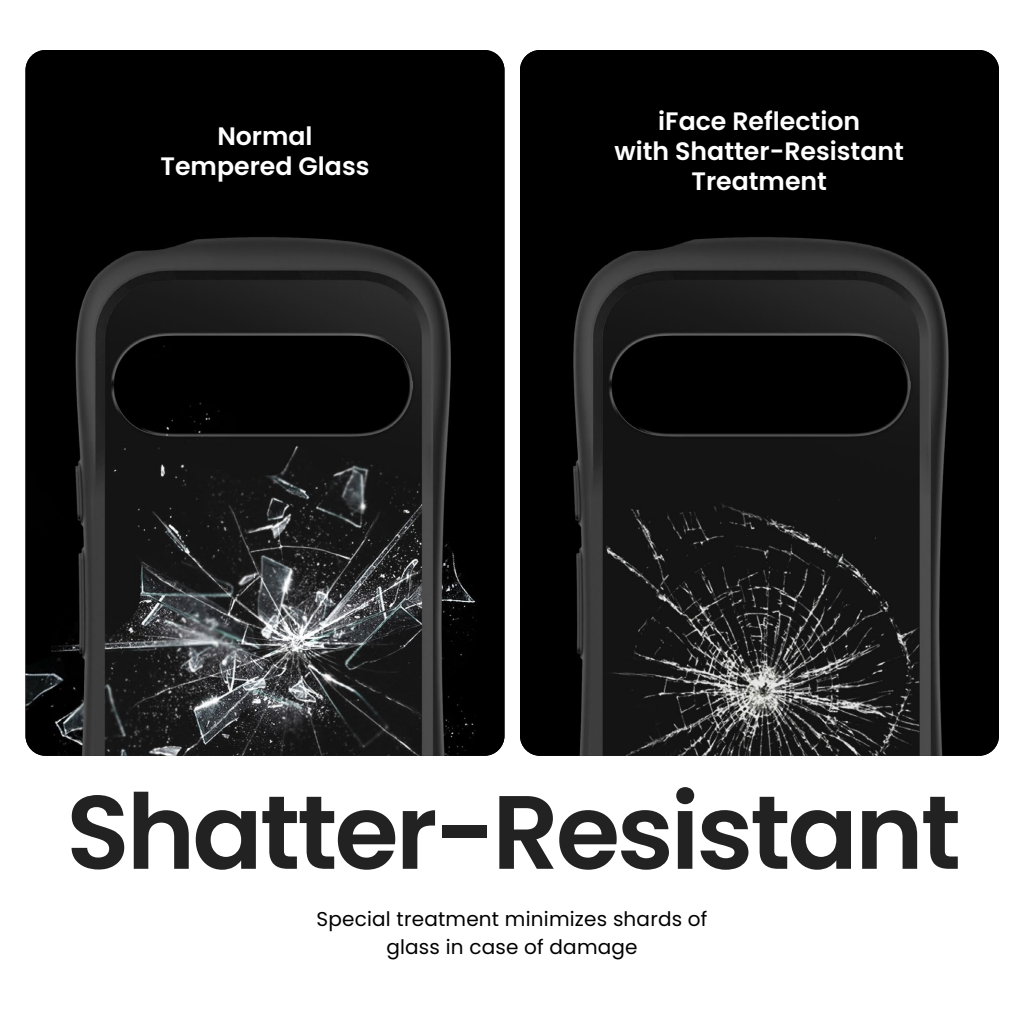
<style>
.page{position:relative;width:1024px;height:1024px;background:#fff}
.page>*{position:absolute;margin:0;border:0;box-sizing:border-box;transform-origin:0 0}
.t1{font:600 104.2px "Poppins";letter-spacing:-.03em;color:#222}
.t2{font:600 25.2px/30px "Poppins";color:#fff;text-align:center}
.t3{font:20px/27.4px "Poppins";letter-spacing:.01em;color:#000;text-align:center}
</style>
<div class="page">
<img style="left:26px;top:50px;width:478px;height:706px">
<img style="left:520px;top:50px;width:479px;height:706px">
<p class="t2" style="left:161px;top:121px;width:210px">Normal<br>Tempered Glass</p>
<p class="t2" style="left:615px;top:106px;width:291px">iFace Reflection<br>with Shatter-Resistant<br>Treatment</p>
<h1 class="t1" style="left:66px;top:772px;width:896px">Shatter-Resistant</h1>
<p class="t3" style="left:317px;top:906px;width:393px">Special treatment minimizes shards of glass in case of damage</p>
</div>
